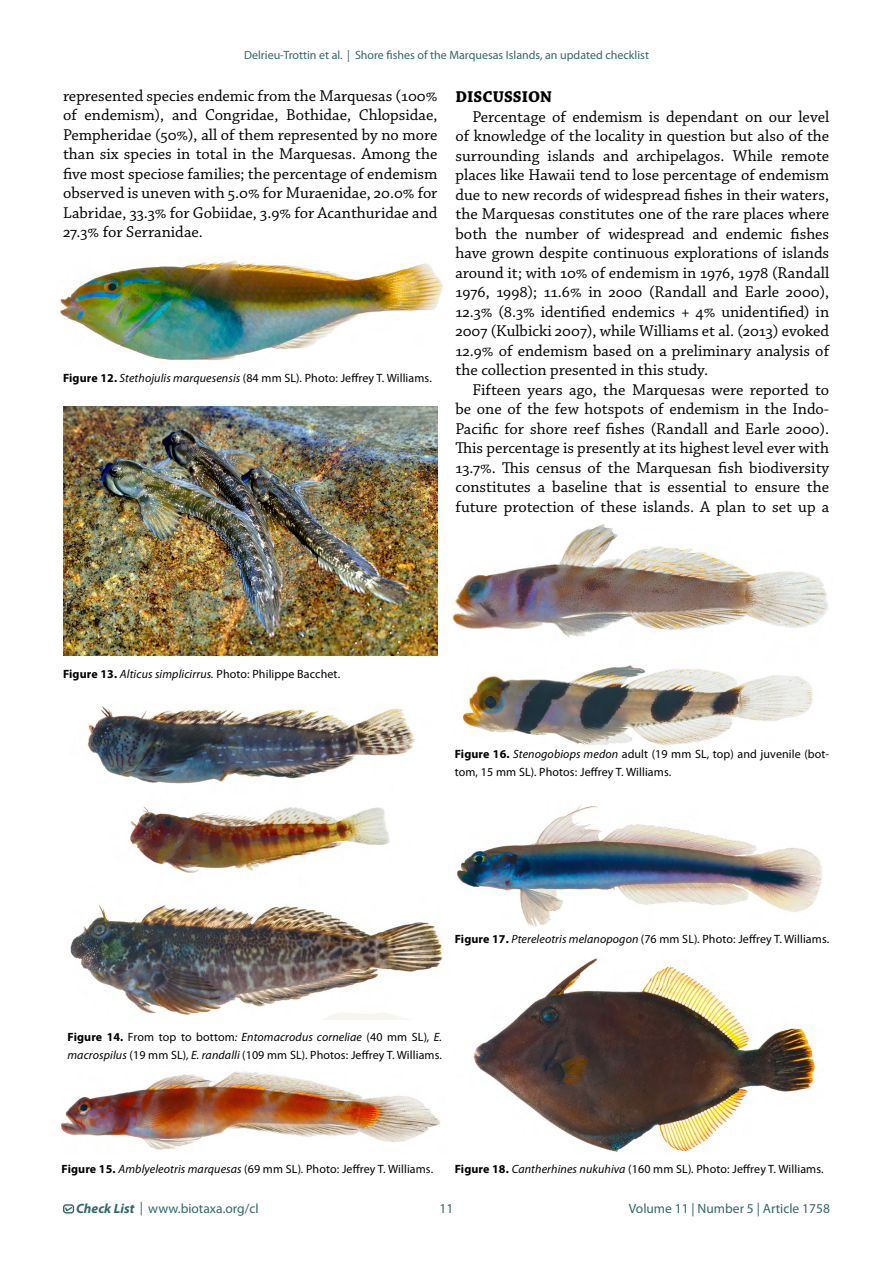
<style>
.page{position:relative;width:893px;height:1263px;background:#fff}
.page>*{position:absolute;margin:0;border:0;box-sizing:border-box;transform-origin:0 0}
.t1{font:16.5px/19.5px "Chaparral Pro";color:#000;text-align:justify}
.t2{font:700 16.5px "Chaparral Pro";color:#000}
.t3{font:13.5px "Myriad Pro";color:#336769}
.t4{font:12px/18px "Myriad Pro";letter-spacing:.01em;color:#000}
.t5{font:12px "Myriad Pro";color:#336769}
.s1{font-weight:700}
.s2{font-style:italic}
.s3{font-weight:700;font-style:italic}
</style>
<div class="page">
<div style="left:63px;top:1204px;width:11px;height:9px;border:1px solid #336767;border-radius:2px"></div>
<svg style="left:64px;top:1206px;width:9px;height:6px"></svg>
<img style="left:60px;top:260px;width:383px;height:100px">
<img style="left:63px;top:406px;width:374px;height:250px">
<img style="left:61px;top:1071px;width:379px;height:79px">
<img style="left:70px;top:706px;width:373px;height:313px">
<img style="left:452px;top:524px;width:377px;height:222px">
<img style="left:473px;top:958px;width:342px;height:194px">
<img style="left:457px;top:805px;width:366px;height:122px">
<p class="t5" style="left:244px;top:47px;width:406px">Delrieu-Trottin et al. | Shore fishes of the Marquesas Islands, an updated checklist</p>
<p class="t1" style="left:63px;top:86px;width:376px">represented species endemic from the Marquesas (100% of endemism), and Congridae, Bothidae, Chlopsidae, Pempheridae (50%), all of them represented by no more than six species in total in the Marquesas. Among the five most speciose families; the percentage of endemism observed is uneven with 5.0% for Muraenidae, 20.0% for Labridae, 33.3% for Gobiidae, 3.9% for Acanthuridae and 27.3% for Serranidae.</p>
<p class="t2" style="left:455px;top:87px;width:98px">DISCUSSION</p>
<p class="t1" style="left:455px;top:107px;width:375px;text-indent:17px">Percentage of endemism is dependant on our level of knowledge of the locality in question but also of the surrounding islands and archipelagos. While remote places like Hawaii tend to lose percentage of endemism due to new records of widespread fishes in their waters, the Marquesas constitutes one of the rare places where both the number of widespread and endemic fishes have grown despite continuous explorations of islands around it; with 10% of endemism in 1976, 1978 (Randall 1976, 1998); 11.6% in 2000 (Randall and Earle 2000), 12.3% (8.3% identified endemics + 4% unidentified) in 2007 (Kulbicki 2007), while Williams et al. (2013) evoked 12.9% of endemism based on a preliminary analysis of the collection presented in this study.</p>
<p class="t1" style="left:455px;top:380px;width:375px;text-indent:17px">Fifteen years ago, the Marquesas were reported to be one of the few hotspots of endemism in the Indo-Pacific for shore reef fishes (Randall and Earle 2000).<br>This percentage is presently at its highest level ever with 13.7%. This census of the Marquesan fish biodiversity constitutes a baseline that is essential to ensure the future protection of these islands. A plan to set up a</p>
<p class="t4" style="left:63px;top:369px;width:370px"><span class="s1">Figure 12.</span> <span class="s2">Stethojulis marquesensis</span> (84 mm SL)<span class="s2">.</span> Photo: Jeffrey T. Williams.</p>
<p class="t4" style="left:63px;top:664px;width:279px"><span class="s1">Figure 13.</span> <span class="s2">Alticus simplicirrus.</span> Photo: Philippe Bacchet.</p>
<p class="t4" style="left:455px;top:745px;width:376px"><span class="s1">Figure 16.</span> <span class="s2">Stenogobiops medon</span> adult (19 mm SL, top) and juvenile (bot&shy;tom, 15 mm SL)<span class="s2">.</span> Photos: Jeffrey T. Williams.</p>
<p class="t4" style="left:455px;top:929px;width:376px"><span class="s1">Figure 17.</span> <span class="s2">Ptereleotris melanopogon</span> (76 mm SL)<span class="s2">.</span> Photo: Jeffrey T. Williams.</p>
<p class="t4" style="left:68px;top:1027px;width:376px"><span class="s1">Figure 14.</span> From top to bottom<span class="s2">: Entomacrodus corneliae</span> (40 mm SL)<span class="s2">, E. macrospilus</span> (19 mm SL)<span class="s2">, E. randalli</span> (109 mm SL)<span class="s2">.</span> Photos: Jeffrey T. Williams.</p>
<p class="t4" style="left:62px;top:1160px;width:373px"><span class="s1">Figure 15.</span> <span class="s2">Amblyeleotris marquesas</span> (69 mm SL)<span class="s2">.</span> Photo: Jeffrey T. Williams.</p>
<p class="t4" style="left:455px;top:1160px;width:370px"><span class="s1">Figure 18.</span> <span class="s2">Cantherhines nukuhiva</span> (160 mm SL)<span class="s2">.</span> Photo: Jeffrey T. Williams.</p>
<p class="t3" style="left:76px;top:1200px;width:184px"><span class="s3">Check List</span> | www.biotaxa.org/cl</p>
<p class="t3" style="left:440px;top:1200px;width:15px">11</p>
<p class="t3" style="left:629px;top:1200px;width:203px">Volume 11 | Number 5 | Article 1758</p>
</div>
